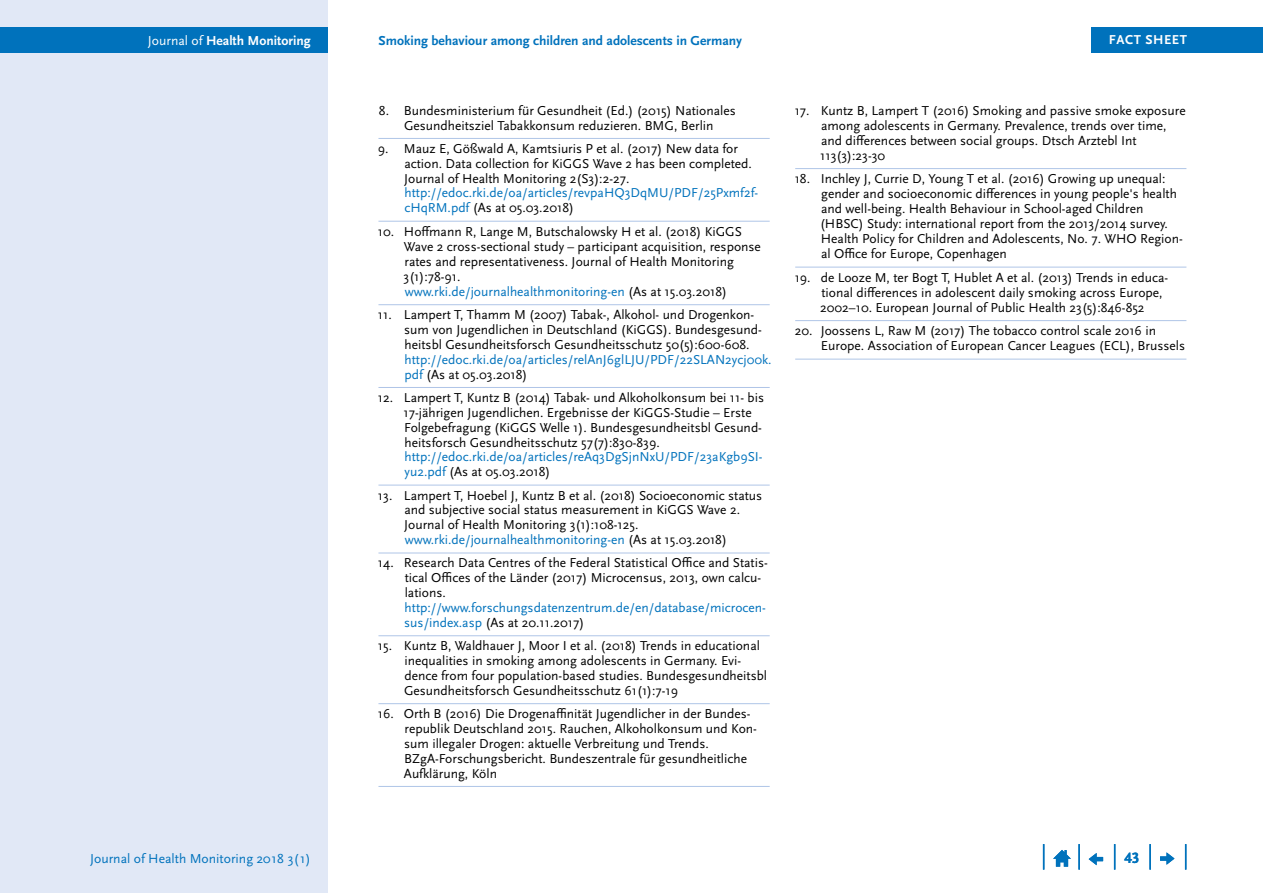
<style>
.page{position:relative;width:1263px;height:893px;background:#fff}
.page>*{position:absolute;margin:0;border:0;box-sizing:border-box;transform-origin:0 0}
.t1{font:700 15.75px "Scala Sans Pro";color:#0072bc}
.t2{font:700 13.65px "Scala Sans Pro";color:#0072bc}
.t3{font:13.65px "Scala Sans Pro";color:#0072bc}
.t4{font:700 13.65px "Scala Sans Pro";color:#fff}
.Literaturverzeichnis{font:13.5px/14.9px "Scala Sans Pro";color:#000}
.t5{font:700 13.5px "Scala Sans Pro";letter-spacing:.04em;color:#fff}
.s1{font-weight:400}
.s2{color:#0072bc}
</style>
<div class="page">
<div style="left:0;top:0;width:327px;height:893px;background:#e1e8f6"></div>
<div style="left:1091px;top:28px;width:172px;height:25px;background:#0072bc"></div>
<div style="left:0;top:28px;width:327px;height:25px;background:#0072bc"></div>
<svg style="left:1185px;top:844px;width:1px;height:26px"></svg>
<hr style="left:1149px;top:844px;width:2px;height:26px;background:#0072bc">
<svg style="left:1114px;top:844px;width:1px;height:26px"></svg>
<hr style="left:1078px;top:844px;width:2px;height:26px;background:#0072bc">
<svg style="left:1043px;top:844px;width:1px;height:26px"></svg>
<svg style="left:1053px;top:850px;width:18px;height:17px"></svg>
<svg style="left:1089px;top:853px;width:14px;height:12px"></svg>
<svg style="left:1160px;top:852px;width:14px;height:13px"></svg>
<hr style="left:795px;top:168px;width:391px;height:1px;background:#afc5e7">
<hr style="left:795px;top:267px;width:391px;height:1px;background:#afc5e7">
<hr style="left:795px;top:320px;width:391px;height:1px;background:#afc5e7">
<hr style="left:795px;top:359px;width:391px;height:1px;background:#afc5e7">
<hr style="left:378px;top:138px;width:392px;height:1px;background:#afc5e7">
<hr style="left:378px;top:221px;width:392px;height:1px;background:#afc5e7">
<hr style="left:378px;top:304px;width:392px;height:1px;background:#afc5e7">
<hr style="left:378px;top:387px;width:392px;height:1px;background:#afc5e7">
<hr style="left:378px;top:485px;width:392px;height:1px;background:#afc5e7">
<hr style="left:378px;top:553px;width:392px;height:1px;background:#afc5e7">
<hr style="left:378px;top:635px;width:392px;height:1px;background:#afc5e7">
<hr style="left:378px;top:703px;width:392px;height:1px;background:#afc5e7">
<hr style="left:378px;top:786px;width:392px;height:1px;background:#afc5e7">
<p class="t4" style="left:148px;top:33px;width:164px"><span class="s1">Journal of</span> Health Monitoring</p>
<p class="t3" style="left:90px;top:850px;width:222px">Journal of Health Monitoring 2018 3(1)</p>
<p class="t2" style="left:378px;top:33px;width:365px">Smoking behaviour among children and adolescents in Germany</p>
<p class="t5" style="left:1109px;top:32px;width:80px">FACT SHEET</p>
<p class="Literaturverzeichnis" style="left:379px;top:103px;width:358px;text-align:center">8. Bundesministerium für Gesundheit (Ed.) (2015) Nationales<br>Gesundheitsziel Tabakkonsum reduzieren. BMG, Berlin</p>
<p class="Literaturverzeichnis" style="left:404px;top:141px;width:356px;text-indent:-26px">9. Mauz E, Gößwald A, Kamtsiuris P et al. (2017) New data for action. Data collection for KiGGS Wave 2 has been completed.<br>Journal of Health Monitoring 2(S3):2-27. <span class="s2">http://edoc.rki.de/oa/articles/revpaHQ3DqMU/PDF/25Pxmf2f&shy;cHqRM.pdf</span> (As at 05.03.2018)</p>
<p class="Literaturverzeichnis" style="left:404px;top:224px;width:359px;text-indent:-26px">10. Hoffmann R, Lange M, Butschalowsky H et al. (2018) KiGGS Wave 2 cross-sectional study – participant acquisition, response rates and representativeness. Journal of Health Monitoring 3(1):78-91.<br><span class="s2">www.rki.de/journalhealthmonitoring-en</span> (As at 15.03.2018)</p>
<p class="Literaturverzeichnis" style="left:404px;top:307px;width:369px;text-indent:-26px">11. Lampert T, Thamm M (2007) Tabak-, Alkohol- und Drogenkon&shy;sum von Jugendlichen in Deutschland (KiGGS). Bundesgesund&shy;heitsbl Gesundheitsforsch Gesundheitsschutz 50(5):600-608. <span class="s2">http://edoc.rki.de/oa/articles/relAnJ6glLJU/PDF/22SLAN2ycj00k. pdf</span> (As at 05.03.2018)</p>
<p class="Literaturverzeichnis" style="left:403px;top:390px;width:362px;text-indent:-26px">12. Lampert T, Kuntz B (2014) Tabak- und Alkoholkonsum bei 11- bis 17-jährigen Jugendlichen. Ergebnisse der KiGGS-Studie – Erste Folgebefragung (KiGGS Welle 1). Bundesgesundheitsbl Gesund&shy;heitsforsch Gesundheitsschutz 57(7):830-839. <span class="s2">http://edoc.rki.de/oa/articles/reAq3DgSjnNxU/PDF/23aKgb9SI&shy;yu2.pdf</span> (As at 05.03.2018)</p>
<p class="Literaturverzeichnis" style="left:404px;top:488px;width:360px;text-indent:-26px">13. Lampert T, Hoebel J, Kuntz B et al. (2018) Socioeconomic status and subjective social status measurement in KiGGS Wave 2.<br>Journal of Health Monitoring 3(1):108-125. <span class="s2">www.rki.de/journalhealthmonitoring-en</span> (As at 15.03.2018)</p>
<p class="Literaturverzeichnis" style="left:404px;top:556px;width:365px;text-indent:-26px">14. Research Data Centres of the Federal Statistical Office and Statis&shy;tical Offices of the Länder (2017) Microcensus, 2013, own calcu&shy;lations. <span class="s2">http://www.forschungsdatenzentrum.de/en/database/microcen&shy;sus/index.asp</span> (As at 20.11.2017)</p>
<p class="Literaturverzeichnis" style="left:404px;top:638px;width:365px;text-indent:-26px">15. Kuntz B, Waldhauer J, Moor I et al. (2018) Trends in educational inequalities in smoking among adolescents in Germany. Evi&shy;dence from four population-based studies. Bundesgesundheitsbl Gesundheitsforsch Gesundheitsschutz 61(1):7-19</p>
<p class="Literaturverzeichnis" style="left:404px;top:706px;width:355px;text-indent:-26px">16. Orth B (2016) Die Drogenaffinität Jugendlicher in der Bundes&shy;republik Deutschland 2015. Rauchen, Alkoholkonsum und Kon&shy;sum illegaler Drogen: aktuelle Verbreitung und Trends.<br>BZgA-Forschungsbericht. Bundeszentrale für gesundheitliche Aufklärung, Köln</p>
<p class="Literaturverzeichnis" style="left:820px;top:103px;width:367px;text-indent:-26px">17. Kuntz B, Lampert T (2016) Smoking and passive smoke exposure among adolescents in Germany. Prevalence, trends over time, and differences between social groups. Dtsch Arztebl Int 113(3):23-30</p>
<p class="Literaturverzeichnis" style="left:820px;top:171px;width:364px;text-indent:-25px">18. Inchley J, Currie D, Young T et al. (2016) Growing up unequal: gender and socioeconomic differences in young people's health and well-being. Health Behaviour in School-aged Children (HBSC) Study: international report from the 2013/2014 survey.<br>Health Policy for Children and Adolescents, No. 7. WHO Region&shy;al Office for Europe, Copenhagen</p>
<p class="Literaturverzeichnis" style="left:820px;top:270px;width:349px;text-indent:-26px">19. de Looze M, ter Bogt T, Hublet A et al. (2013) Trends in educa&shy;tional differences in adolescent daily smoking across Europe,<br>2002–10. European Journal of Public Health 23(5):846-852</p>
<p class="Literaturverzeichnis" style="left:821px;top:323px;width:366px;text-indent:-26px">20. Joossens L, Raw M (2017) The tobacco control scale 2016 in<br>Europe. Association of European Cancer Leagues (ECL), Brussels</p>
<p class="t1" style="left:1124px;top:849px;width:17px">43</p>
</div>
